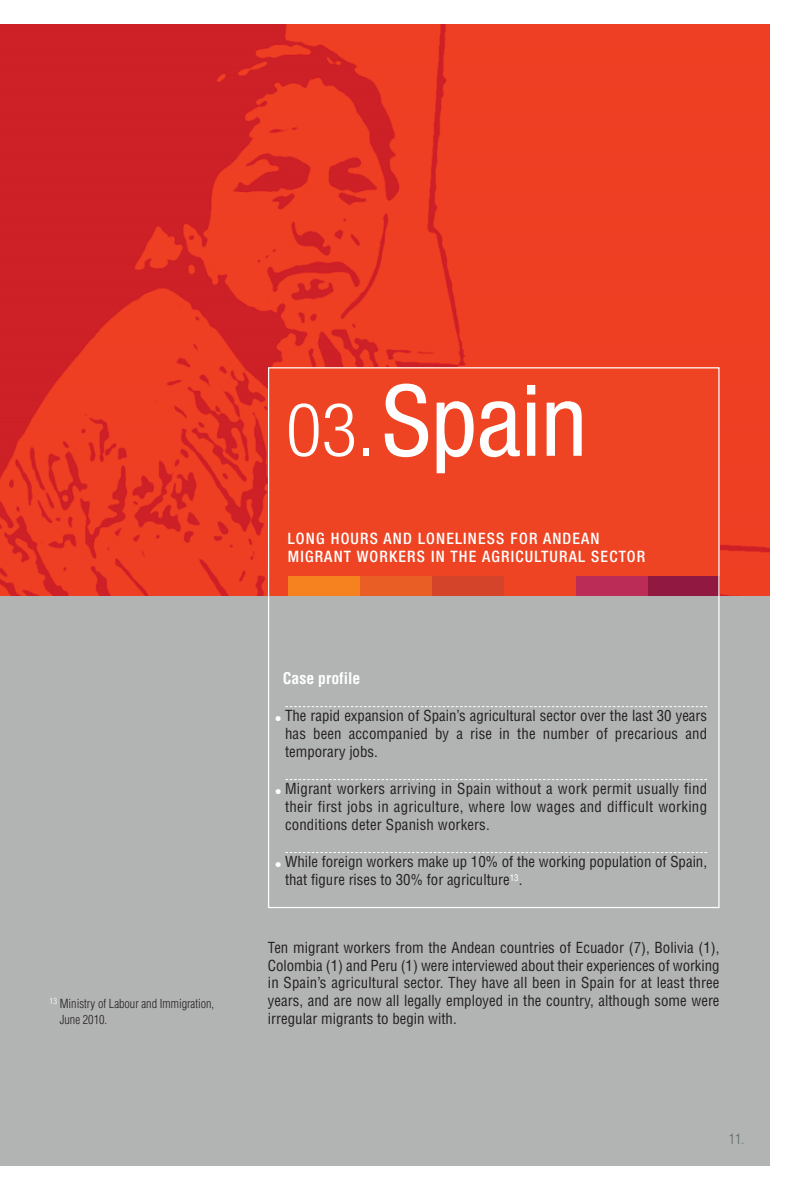
<style>
.page{position:relative;width:794px;height:1191px;background:#fff}
.page>*{position:absolute;margin:0;border:0;box-sizing:border-box;transform-origin:0 0}
.t1{font:condensed 99.05px "Helvetica Neue";color:#fff}
.t2{font:500 condensed 15.75px/17.5px "Helvetica Neue";letter-spacing:.075em;color:#fff}
.t3{font:700 condensed 15.75px "Helvetica LT Std";color:#fff}
.t4{font:condensed 14.88px/17.8px "Helvetica LT Std";color:#231f20;text-align:justify}
.t5{font:300 condensed 14px "Helvetica LT Std";color:#5f6c69}
.t6{font:300 condensed 12.25px/15.6px "Helvetica LT Std";color:#231f20}
.s1{font-weight:300;font-size:74.02px}
.s2{color:#fff}
</style>
<div class="page">
<div style="left:0;top:570px;width:769px;height:596px;background:#b2b4b3"></div>
<img style="left:0;top:25px;width:769px;height:570px">
<div style="left:268px;top:367px;width:451px;height:228px;background:#ef4423"></div>
<div style="left:288px;top:575px;width:72px;height:20px;background:#f5821f"></div>
<div style="left:360px;top:575px;width:72px;height:20px;background:#e85e25"></div>
<div style="left:432px;top:575px;width:71px;height:20px;background:#d4442a"></div>
<div style="left:575px;top:575px;width:72px;height:20px;background:#bb2c56"></div>
<div style="left:647px;top:575px;width:72px;height:20px;background:#901841"></div>
<svg style="left:285px;top:706px;width:422px;height:1px"></svg>
<svg style="left:285px;top:779px;width:422px;height:1px"></svg>
<svg style="left:285px;top:852px;width:422px;height:1px"></svg>
<p class="t6" style="left:60px;top:997px;width:156px;text-indent:-10px"><sup>13</sup> Ministry of Labour and Immigration,<br>June 2010.</p>
<h1 class="t1" style="left:286px;top:385px;width:302px"><span class="s1">03.</span>Spain</h1>
<p class="t2" style="left:288px;top:531px;width:359px">LONG HOURS AND LONELINESS FOR ANDEAN<br>MIGRANT WORKERS IN THE AGRICULTURAL SECTOR</p>
<p class="t3" style="left:283px;top:672px;width:79px">Case profile</p>
<p class="t4" style="left:285px;top:708px;width:423px;text-indent:-10px"><span class="s2">●</span> The rapid expansion of Spain’s agricultural sector over the last 30 years has been accompanied by a rise in the number of precarious and temporary jobs.</p>
<p class="t4" style="left:285px;top:781px;width:423px;text-indent:-10px"><span class="s2">●</span> Migrant workers arriving in Spain without a work permit usually find their first jobs in agriculture, where low wages and difficult working conditions deter Spanish workers.</p>
<p class="t4" style="left:285px;top:854px;width:423px;text-indent:-10px"><span class="s2">●</span> While foreign workers make up 10% of the working population of Spain, that figure rises to 30% for agriculture<sup>13</sup>.</p>
<p class="t4" style="left:268px;top:939px;width:453px">Ten migrant workers from the Andean countries of Ecuador (7), Bolivia (1), Colombia (1) and Peru (1) were interviewed about their experiences of working in Spain’s agricultural sector. They have all been in Spain for at least three years, and are now all legally employed in the country, although some were irregular migrants to begin with.</p>
<p class="t5" style="left:729px;top:1134px;width:17px">11.</p>
</div>
